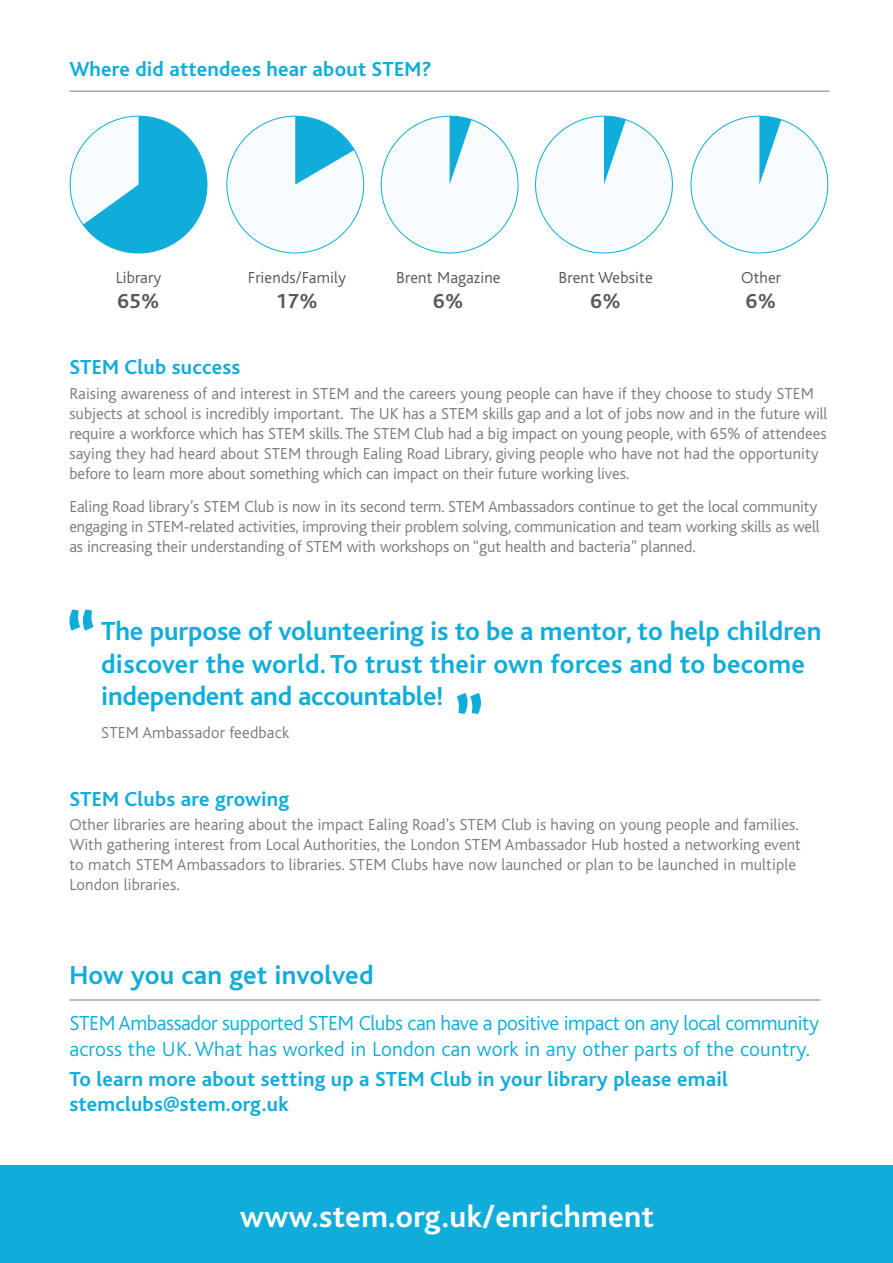
<style>
.page{position:relative;width:893px;height:1263px;background:#fff}
.page>*{position:absolute;margin:0;border:0;box-sizing:border-box;transform-origin:0 0}
.t1{font:700 31.8px "Bliss";letter-spacing:.01em;color:#fff}
.t2{font:700 27.3px/32.7px "Bliss";letter-spacing:-.005em;color:#10adda}
.t3{font:700 21.15px/25.5px "Bliss";letter-spacing:.01em;color:#10adda}
.t4{font:300 21.15px/25.5px "Bliss";letter-spacing:-.02em;color:#10adda}
.t5{font:700 21.15px "Bliss";color:#575756}
.t6{font:300 16.65px/20px "Bliss";color:#7c7b7b}
.t7{font:300 16.65px "Bliss";letter-spacing:.01em;color:#575756}
</style>
<div class="page">
<hr style="left:69px;top:91px;width:761px;height:1px;background:#7c7b7b">
<hr style="left:69px;top:999px;width:751px;height:1px;background:#7c7b7b">
<div style="left:536px;top:116px;width:136px;height:137px;background:#f7fcff;border-radius:50%"></div>
<div style="left:691px;top:116px;width:137px;height:137px;background:#f7fcff;border-radius:50%"></div>
<div style="left:70px;top:116px;width:137px;height:137px;background:#f7fcff;border-radius:50%"></div>
<svg style="left:83px;top:116px;width:124px;height:137px"></svg>
<div style="left:227px;top:116px;width:137px;height:137px;background:#f7fcff;border-radius:50%"></div>
<svg style="left:295px;top:116px;width:59px;height:69px"></svg>
<svg style="left:604px;top:116px;width:22px;height:68px"></svg>
<div style="left:381px;top:116px;width:137px;height:137px;background:#f7fcff;border-radius:50%"></div>
<svg style="left:759px;top:116px;width:22px;height:69px"></svg>
<div style="left:0;top:1165px;width:893px;height:98px;background:#10adda"></div>
<svg style="left:450px;top:116px;width:21px;height:67px"></svg>
<svg style="left:69px;top:609px;width:25px;height:22px"></svg>
<svg style="left:457px;top:693px;width:24px;height:21px"></svg>
<p class="t3" style="left:69px;top:56px;width:364px">Where did attendees hear about STEM?</p>
<p class="t7" style="left:116px;top:268px;width:47px">Library</p>
<p class="t5" style="left:117px;top:290px;width:44px">65%</p>
<p class="t7" style="left:248px;top:268px;width:100px">Friends/Family</p>
<p class="t5" style="left:276px;top:290px;width:44px">17%</p>
<p class="t7" style="left:396px;top:268px;width:106px">Brent Magazine</p>
<p class="t5" style="left:433px;top:290px;width:32px">6%</p>
<p class="t7" style="left:559px;top:268px;width:96px">Brent Website</p>
<p class="t5" style="left:590px;top:290px;width:32px">6%</p>
<p class="t7" style="left:741px;top:268px;width:42px">Other</p>
<p class="t5" style="left:746px;top:290px;width:32px">6%</p>
<p class="t3" style="left:69px;top:355px;width:173px">STEM Club success</p>
<p class="t6" style="left:69px;top:384px;width:759px">Raising awareness of and interest in STEM and the careers young people can have if they choose to study STEM subjects at school is incredibly important. The UK has a STEM skills gap and a lot of jobs now and in the future will require a workforce which has STEM skills. The STEM Club had a big impact on young people, with 65% of attendees saying they had heard about STEM through Ealing Road Library, giving people who have not had the opportunity before to learn more about something which can impact on their future working lives.</p>
<p class="t6" style="left:69px;top:496px;width:752px">Ealing Road library’s STEM Club is now in its second term. STEM Ambassadors continue to get the local community engaging in STEM-related activities, improving their problem solving, communication and team working skills as well as increasing their understanding of STEM with workshops on “gut health and bacteria” planned.</p>
<h2 class="t2" style="left:101px;top:615px;width:722px">The purpose of volunteering is to be a mentor, to help children discover the world. To trust their own forces and to become independent and accountable!</h2>
<p class="t6" style="left:101px;top:723px;width:189px">STEM Ambassador feedback</p>
<p class="t3" style="left:69px;top:787px;width:221px">STEM Clubs are growing</p>
<p class="t6" style="left:69px;top:815px;width:733px">Other libraries are hearing about the impact Ealing Road’s STEM Club is having on young people and families.<br>With gathering interest from Local Authorities, the London STEM Ambassador Hub hosted a networking event to match STEM Ambassadors to libraries. STEM Clubs have now launched or plan to be launched in multiple London libraries.</p>
<h2 class="t2" style="left:69px;top:959px;width:306px">How you can get involved</h2>
<p class="t4" style="left:69px;top:1011px;width:751px">STEM Ambassador supported STEM Clubs can have a positive impact on any local community across the UK. What has worked in London can work in any other parts of the country.</p>
<p class="t3" style="left:69px;top:1066px;width:660px">To learn more about setting up a STEM Club in your library please email stemclubs@stem.org.uk</p>
<h1 class="t1" style="left:240px;top:1199px;width:415px">www.stem.org.uk/enrichment</h1>
</div>
